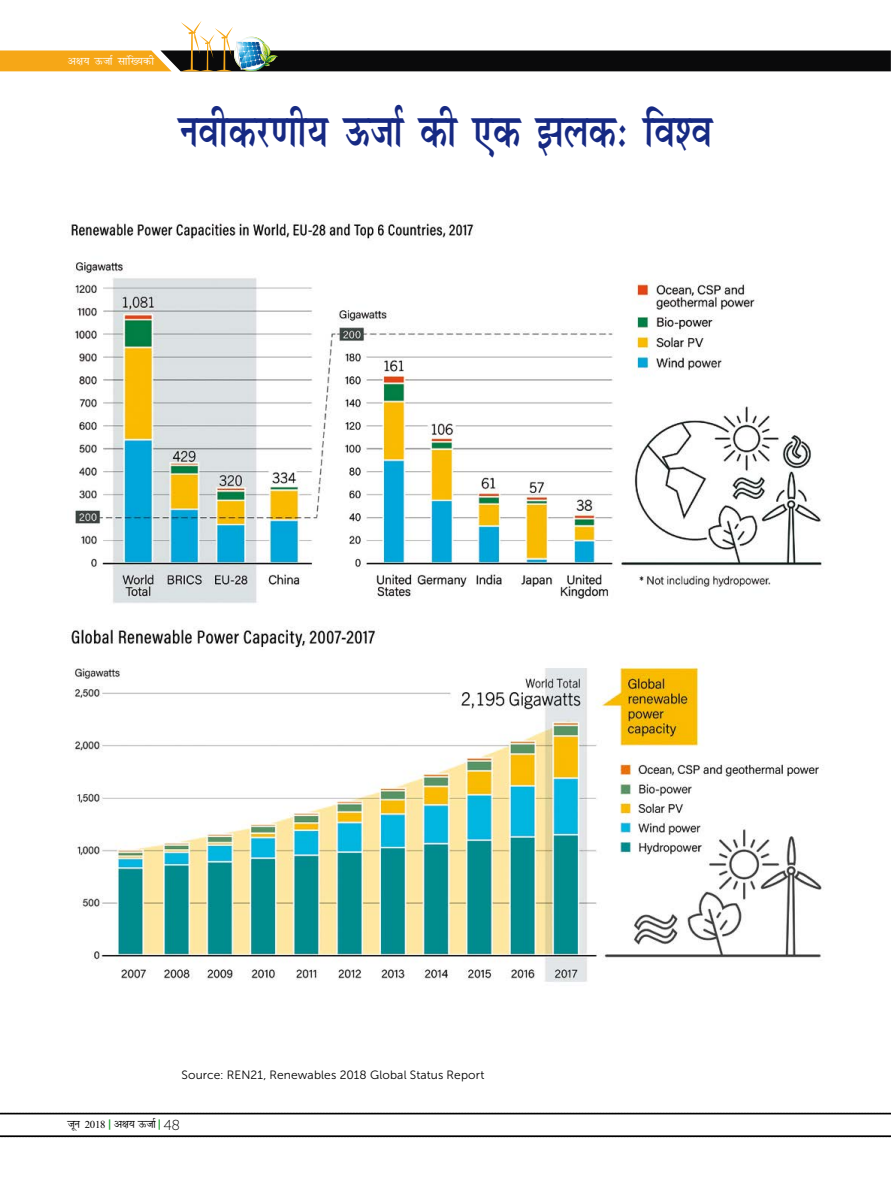
<style>
.page{position:relative;width:891px;height:1188px;background:#fff}
.page>*{position:absolute;margin:0;border:0;box-sizing:border-box;transform-origin:0 0}
.t1{font:700 54.45px "Walkman Chanakya 901";color:#162983;scale:.75 1}
.t2{font:13.5px "Walkman Chanakya 905 Normal";letter-spacing:-.02em;color:#000}
.t3{font:13.5px "Walkman Chanakya 905 Normal";color:#fff}
.t4{font:12px "Museo Sans 300";letter-spacing:.01em;color:#000}
.s1{font-family:"Museo Sans 700";font-size:10.8px;color:#1fa12e}
.s2{font-family:"Museo Sans 100";font-size:14.4px}
</style>
<div class="page">
<svg style="left:0;top:1113px;width:891px;height:1px"></svg>
<svg style="left:0;top:1136px;width:891px;height:1px"></svg>
<svg style="left:0;top:21px;width:891px;height:51px"></svg>
<img style="left:71px;top:628px;width:752px;height:354px">
<img style="left:71px;top:221px;width:751px;height:383px">
<p class="t3" style="left:68px;top:53px;width:88px">v{k; ÅtkZ lkaf[;dh</p>
<h1 class="t1" style="left:179px;top:98px;width:712px">uohdj.kh; ÅtkZ dh ,d &gt;yd% fo'o</h1>
<p class="t4" style="left:181px;top:1069px;width:305px">Source: REN21, Renewables 2018 Global Status Report</p>
<p class="t2" style="left:68px;top:1116px;width:114px">twu 2018 <span class="s1">|</span> v{k; ÅtkZ <span class="s1">|</span> <span class="s2">48</span></p>
</div>
